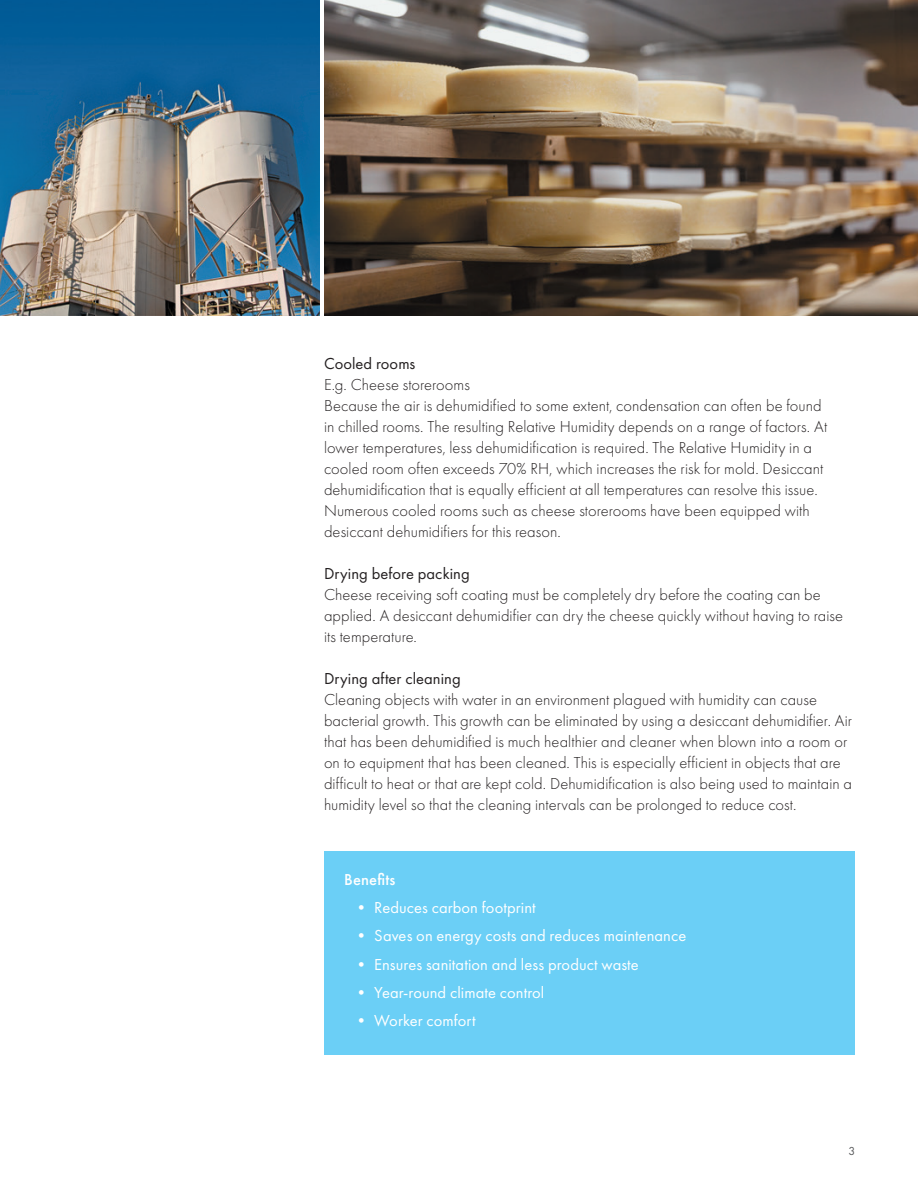
<style>
.page{position:relative;width:918px;height:1188px;background:#fff}
.page>*{position:absolute;margin:0;border:0;box-sizing:border-box;transform-origin:0 0}
.t1{font:300 16.5px/21px "Futura PT";letter-spacing:.005em;color:#231f20}
.t2{font:16.5px "Futura PT";letter-spacing:.005em;color:#fff}
.t3{font:16.5px "Futura PT";letter-spacing:.005em;color:#231f20}
.t4{font:500 16.5px "Futura PT";letter-spacing:.01em;color:#fff}
.t5{font:12px "Futura PT";color:#57585a}
</style>
<div class="page">
<div style="left:324px;top:852px;width:530px;height:203px;background:#6bcff6"></div>
<img style="left:0;top:0;width:319px;height:315px">
<img style="left:324px;top:0;width:594px;height:316px">
<p class="t3" style="left:324px;top:354px;width:93px">Cooled rooms</p>
<p class="t1" style="left:324px;top:374px;width:505px">E.g. Cheese storerooms<br>Because the air is dehumidified to some extent, condensation can often be found in chilled rooms. The resulting Relative Humidity depends on a range of factors. At lower temperatures, less dehumidification is required. The Relative Humidity in a cooled room often exceeds 70% RH, which increases the risk for mold. Desiccant dehumidification that is equally efficient at all temperatures can resolve this issue.<br>Numerous cooled rooms such as cheese storerooms have been equipped with desiccant dehumidifiers for this reason.</p>
<p class="t3" style="left:324px;top:564px;width:147px">Drying before packing</p>
<p class="t1" style="left:324px;top:584px;width:521px">Cheese receiving soft coating must be completely dry before the coating can be applied. A desiccant dehumidifier can dry the cheese quickly without having to raise its temperature.</p>
<p class="t3" style="left:324px;top:669px;width:138px">Drying after cleaning</p>
<p class="t1" style="left:324px;top:689px;width:530px">Cleaning objects with water in an environment plagued with humidity can cause bacterial growth. This growth can be eliminated by using a desiccant dehumidifier. Air that has been dehumidified is much healthier and cleaner when blown into a room or on to equipment that has been cleaned. This is especially efficient in objects that are difficult to heat or that are kept cold. Dehumidification is also being used to maintain a humidity level so that the cleaning intervals can be prolonged to reduce cost.</p>
<p class="t4" style="left:344px;top:869px;width:53px">Benefits</p>
<p class="t2" style="left:353px;top:898px;width:184px">• Reduces carbon footprint</p>
<p class="t2" style="left:353px;top:926px;width:335px">• Saves on energy costs and reduces maintenance</p>
<p class="t2" style="left:353px;top:954px;width:287px">• Ensures sanitation and less product waste</p>
<p class="t2" style="left:353px;top:983px;width:193px">• Year-round climate control</p>
<p class="t2" style="left:353px;top:1011px;width:124px">• Worker comfort</p>
<p class="t5" style="left:848px;top:1144px;width:8px">3</p>
</div>
